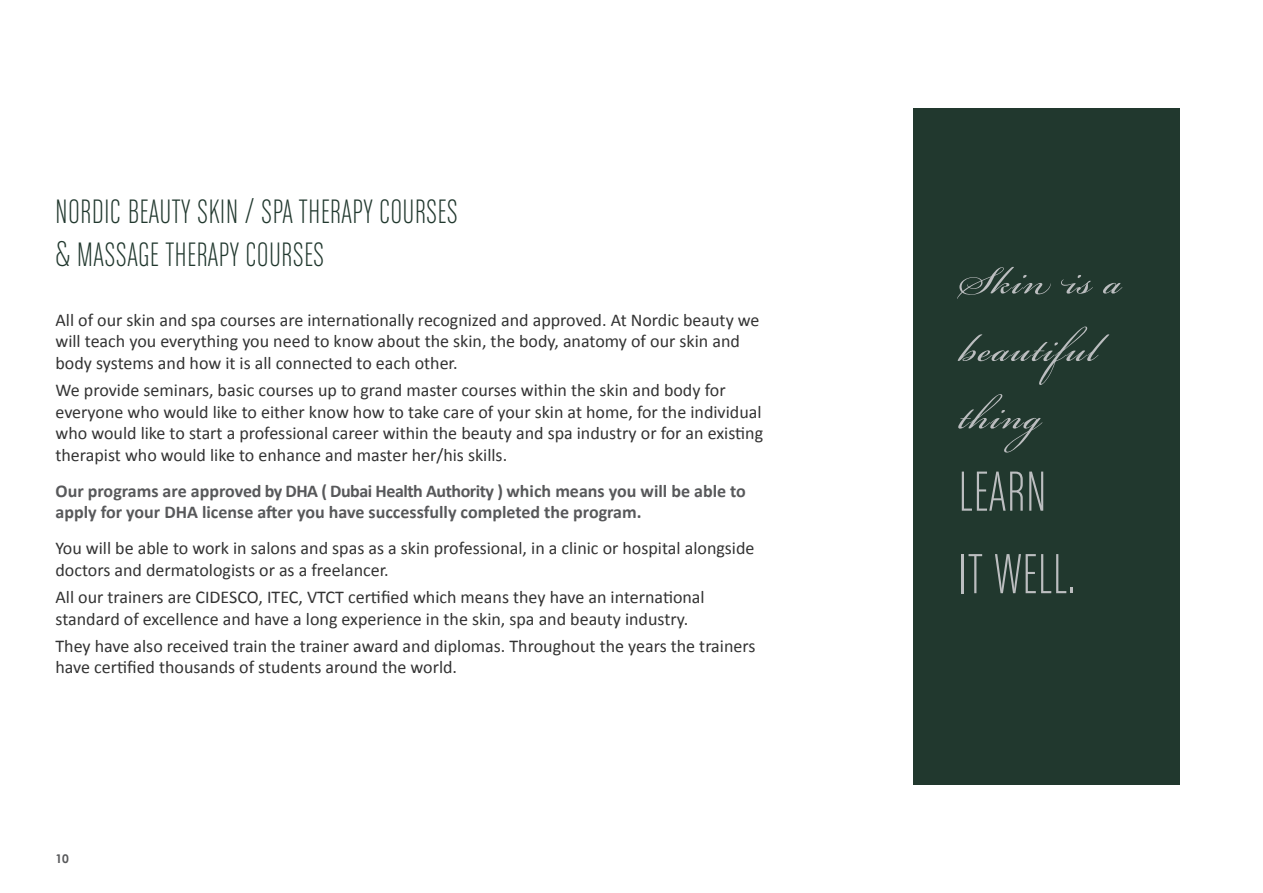
<style>
.page{position:relative;width:1263px;height:893px;background:#fff}
.page>*{position:absolute;margin:0;border:0;box-sizing:border-box;transform-origin:0 0}
.t1{font:60px/67.5px "Bickham Script Pro";letter-spacing:.025em;color:#bcbec0}
.t2{font:60px/82.5px "Chalet Comprime Milan Eighty";letter-spacing:.025em;color:#bcbec0}
.t3{font:36px/43.2px "Chalet Comprime Milan Eighty";letter-spacing:.025em;color:#21382e}
.t4{font:18px/21.6px "Calibri";color:#333}
.t5{font:700 18px/21.6px "Calibri";color:#58595b}
.t6{font:700 12px "Century Gothic";color:#58595b}
</style>
<div class="page">
<div style="left:913px;top:108px;width:266px;height:677px;background:#21382e"></div>
<h2 class="t3" style="left:56px;top:189px;width:404px">NORDIC BEAUTY SKIN / SPA THERAPY COURSES &amp; MASSAGE THERAPY COURSES</h2>
<p class="t4" style="left:56px;top:308px;width:706px">All of our skin and spa courses are internationally recognized and approved. At Nordic beauty we will teach you everything you need to know about the skin, the body, anatomy of our skin and body systems and how it is all connected to each other.</p>
<p class="t4" style="left:56px;top:378px;width:709px">We provide seminars, basic courses up to grand master courses within the skin and body for everyone who would like to either know how to take care of your skin at home, for the individual who would like to start a professional career within the beauty and spa industry or for an existing therapist who would like to enhance and master her/his skills.</p>
<p class="t5" style="left:56px;top:479px;width:692px">Our programs are approved by DHA ( Dubai Health Authority ) which means you will be able to apply for your DHA license after you have successfully completed the program.</p>
<p class="t4" style="left:56px;top:537px;width:700px">You will be able to work in salons and spas as a skin professional, in a clinic or hospital alongside doctors and dermatologists or as a freelancer.</p>
<p class="t4" style="left:56px;top:585px;width:651px">All our trainers are CIDESCO, ITEC, VTCT certified which means they have an international standard of excellence and have a long experience in the skin, spa and beauty industry.</p>
<p class="t4" style="left:56px;top:634px;width:701px">They have also received train the trainer award and diplomas. Throughout the years the trainers have certified thousands of students around the world.</p>
<p class="t6" style="left:56px;top:849px;width:15px">10</p>
<h1 class="t1" style="left:959px;top:239px;width:164px">Skin is a beautiful thing</h1>
<h1 class="t2" style="left:959px;top:449px;width:118px">LEARN<br>IT WELL.</h1>
</div>
